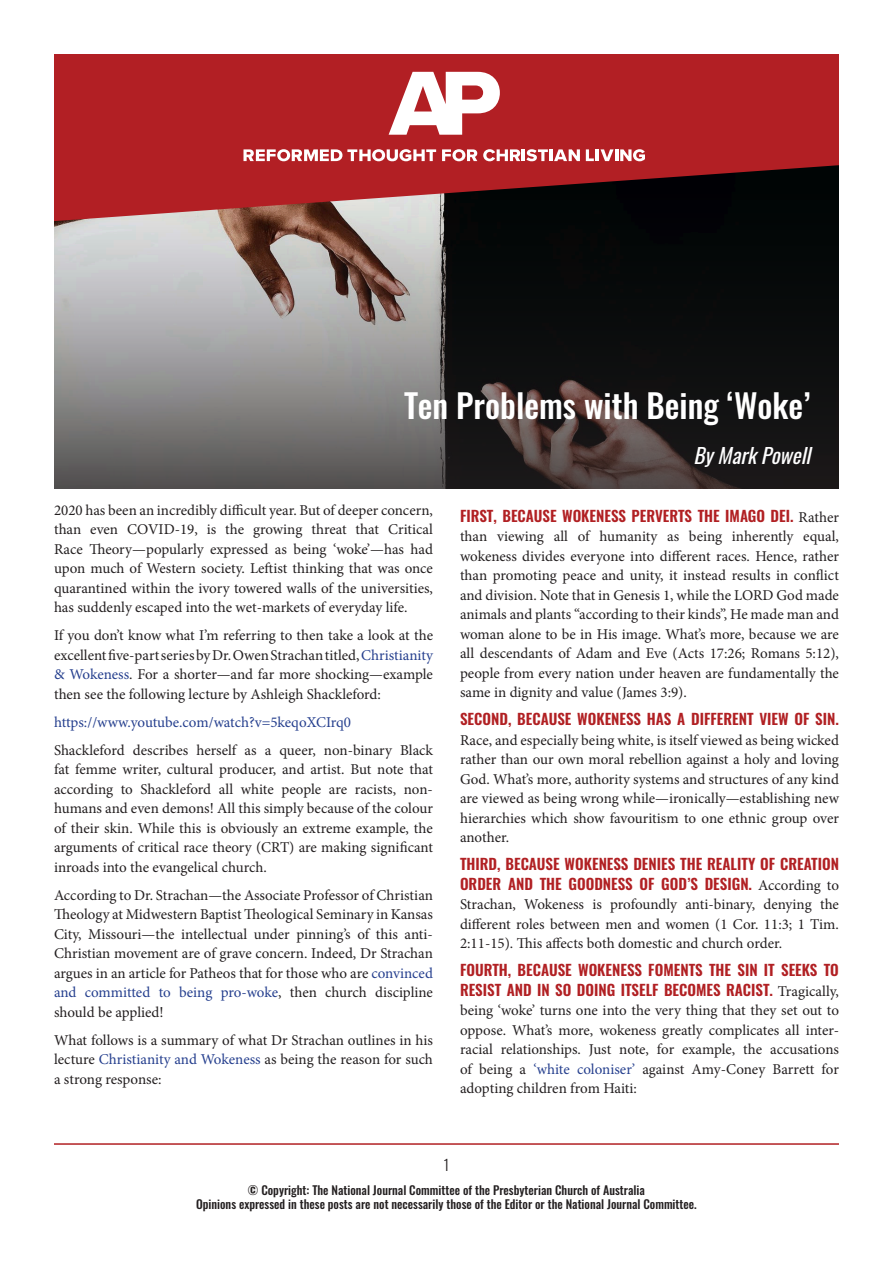
<style>
.page{position:relative;width:893px;height:1263px;background:#fff}
.page>*{position:absolute;margin:0;border:0;box-sizing:border-box;transform-origin:0 0}
.t1{font:500 33px "Oswald";color:#fff}
.t2{font:italic 21px "Oswald";color:#fff}
.t3{font:15px/19.5px "Minion Pro";letter-spacing:-.005em;color:#231f20;text-align:justify}
.t4{font:15px "Minion Pro";letter-spacing:-.005em;color:#253f8e}
.t5{font:300 15px "Oswald";color:#231f20}
.t6{font:500 12px "Oswald";color:#231f20}
.s1{color:#253f8e}
.s2{font-family:"Oswald";font-weight:600;color:#b12023}
</style>
<div class="page">
<img style="left:54px;top:221px;width:785px;height:267px">
<svg style="left:54px;top:54px;width:785px;height:167px;background:#992125"></svg>
<svg style="left:389px;top:72px;width:111px;height:63px"></svg>
<svg style="left:243px;top:149px;width:193px;height:12px"></svg>
<svg style="left:442px;top:149px;width:35px;height:12px"></svg>
<svg style="left:483px;top:149px;width:97px;height:12px"></svg>
<svg style="left:586px;top:149px;width:59px;height:12px"></svg>
<hr style="left:54px;top:1143px;width:785px;height:2px;background:#b12023">
<p class="t1" style="left:404px;top:388px;width:408px">Ten Problems with Being ‘Woke’</p>
<p class="t2" style="left:693px;top:436px;width:125px">ByMarkPowell</p>
<p class="t3" style="left:54px;top:500px;width:381px">2020 has been an incredibly difficult year. But of deeper concern, than even COVID-19, is the growing threat that Critical Race Theory—popularly expressed as being ‘woke’—has had upon much of Western society. Leftist thinking that was once quarantined within the ivory towered walls of the universities, has suddenly escaped into the wet-markets of everyday life.</p>
<p class="t3" style="left:54px;top:626px;width:381px">If you don’t know what I’m referring to then take a look at the excellent five-part series by Dr. Owen Strachan titled, <span class="s1">Christianity &amp; Wokeness</span>. For a shorter—and far more shocking—example then see the following lecture by Ashleigh Shackleford:</p>
<p class="t4" style="left:54px;top:712px;width:299px">https://www.youtube.com/watch?v=5keqoXCIrq0</p>
<p class="t3" style="left:54px;top:740px;width:381px">Shackleford describes herself as a queer, non-binary Black fat femme writer, cultural producer, and artist. But note that according to Shackleford all white people are racists, non&shy;humans and even demons! All this simply because of the colour of their skin. While this is obviously an extreme example, the arguments of critical race theory (CRT) are making significant inroads into the evangelical church.</p>
<p class="t3" style="left:54px;top:885px;width:380px">According to Dr. Strachan—the Associate Professor of Christian Theology at Midwestern Baptist Theological Seminary in Kansas City, Missouri—the intellectual under pinning’s of this anti-Christian movement are of grave concern. Indeed, Dr Strachan argues in an article for Patheos that for those who are <span class="s1">convinced and committed to being pro-woke</span>, then church discipline should be applied!</p>
<p class="t3" style="left:54px;top:1030px;width:380px">What follows is a summary of what Dr Strachan outlines in his lecture <span class="s1">Christianity and Wokeness</span> as being the reason for such a strong response:</p>
<p class="t3" style="left:460px;top:507px;width:380px"><span class="s2">FIRST, BECAUSE WOKENESS PERVERTS THE IMAGO DEI.</span> Rather than viewing all of humanity as being inherently equal, wokeness divides everyone into different races. Hence, rather than promoting peace and unity, it instead results in conflict and division. Note that in Genesis 1, while the LORD God made animals and plants “according to their kinds”, He made man and woman alone to be in His image. What’s more, because we are all descendants of Adam and Eve (Acts 17:26; Romans 5:12), people from every nation under heaven are fundamentally the same in dignity and value (James 3:9).</p>
<p class="t3" style="left:460px;top:711px;width:380px"><span class="s2">SECOND, BECAUSE WOKENESS HAS A DIFFERENT VIEW OF SIN.<br></span>Race, and especially being white, is itself viewed as being wicked rather than our own moral rebellion against a holy and loving God. What’s more, authority systems and structures of any kind are viewed as being wrong while—ironically—establishing new hierarchies which show favouritism to one ethnic group over another.</p>
<p class="t3" style="left:460px;top:856px;width:380px"><span class="s2">THIRD, BECAUSE WOKENESS DENIES THE REALITY OF CREATION ORDER AND THE GOODNESS OF GOD’S DESIGN.</span> According to Strachan, Wokeness is profoundly anti-binary, denying the different roles between men and women (1 Cor. 11:3; 1 Tim.<br>2:11-15). This affects both domestic and church order.</p>
<p class="t3" style="left:460px;top:962px;width:380px"><span class="s2">FOURTH, BECAUSE WOKENESS FOMENTS THE SIN IT SEEKS TO RESIST AND IN SO DOING ITSELF BECOMES RACIST.</span> Tragically, being ‘woke’ turns one into the very thing that they set out to oppose. What’s more, wokeness greatly complicates all inter&shy;racial relationships. Just note, for example, the accusations of being a <span class="s1">‘white coloniser’</span> against Amy-Coney Barrett for adopting children from Haiti:</p>
<p class="t5" style="left:444px;top:1152px;width:7px">1</p>
<p class="t6" style="left:248px;top:1183px;width:398px">© Copyright: The National Journal Committee of the Presbyterian Church of Australia</p>
<p class="t6" style="left:196px;top:1198px;width:502px">Opinions expressed in these posts are not necessarily those of the Editor or the National Journal Committee.</p>
</div>
